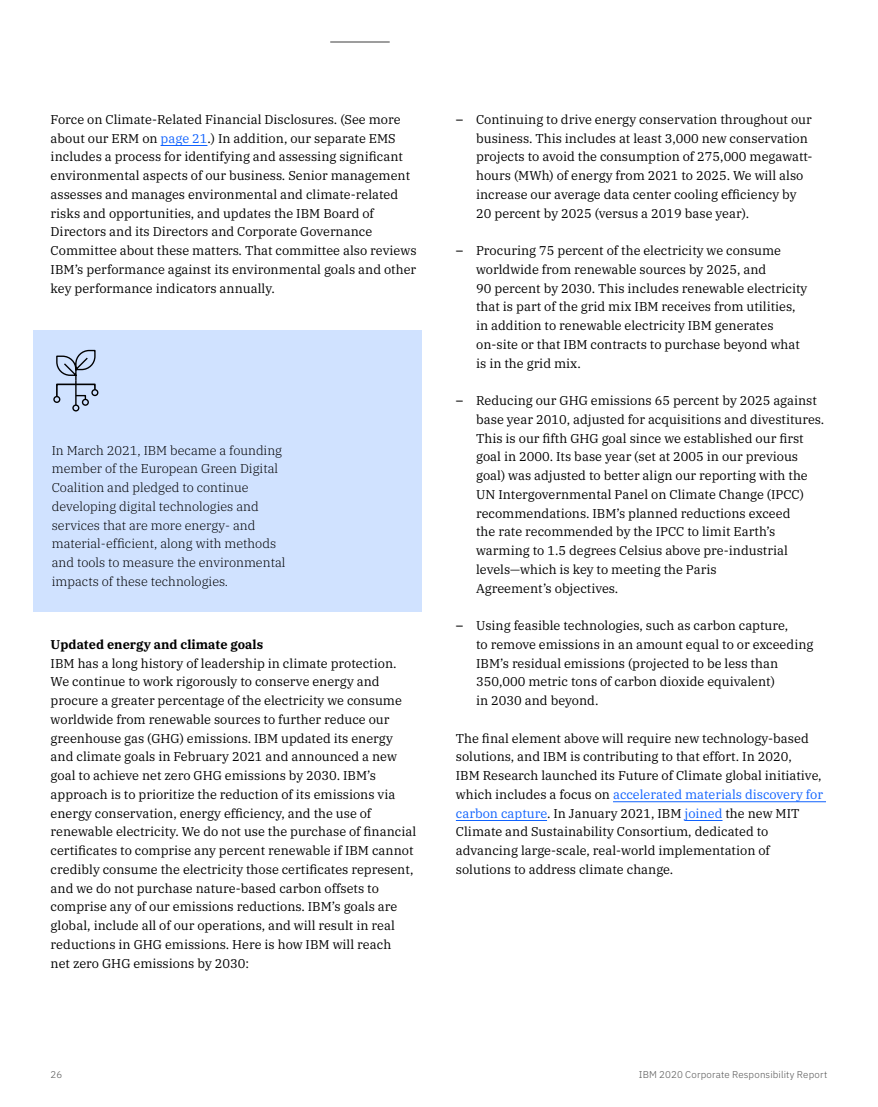
<style>
.page{position:relative;width:878px;height:1107px;background:#fff}
.page>*{position:absolute;margin:0;border:0;box-sizing:border-box;transform-origin:0 0}
.t1{font:12.75px/18.8px "IBM Plex Serif";color:#000}
.t2{font:300 12.75px/18.8px "IBM Plex Serif";color:#000}
.t3{font:700 12.75px "IBM Plex Serif";color:#000}
.t4{font:300 9.75px "IBM Plex Sans";letter-spacing:.015em;color:#525252}
.s1{color:#0f62fe}
.s2{font-family:"IBM Plex Sans"}
</style>
<div class="page">
<hr style="left:161px;top:145px;width:46px;height:1px;background:#0f62fe">
<div style="left:34px;top:330px;width:388px;height:281px;background:#d0e2ff"></div>
<div style="left:91px;top:389px;width:7px;height:7px;border:1px solid #000;border-radius:50%"></div>
<hr style="left:75px;top:381px;width:2px;height:24px;background:#000">
<div style="left:53px;top:396px;width:7px;height:7px;border:1px solid #000;border-radius:50%"></div>
<div style="left:72px;top:404px;width:7px;height:8px;border:1px solid #000;border-radius:50%"></div>
<div style="left:82px;top:399px;width:7px;height:7px;border:1px solid #000;border-radius:50%"></div>
<svg style="left:55px;top:349px;width:41px;height:52px"></svg>
<hr style="left:613px;top:801px;width:213px;height:1px;background:#0f62fe">
<hr style="left:456px;top:820px;width:91px;height:1px;background:#0f62fe">
<hr style="left:684px;top:820px;width:38px;height:1px;background:#0f62fe">
<hr style="left:330px;top:41px;width:59px;height:2px;background:#525252">
<p class="t1" style="left:51px;top:109px;width:367px">Force on Climate-Related Financial Disclosures. (See more about our ERM on <span class="s1">page 21</span>.) In addition, our separate EMS includes a process for identifying and assessing significant environmental aspects of our business. Senior management assesses and manages environmental and climate-related risks and opportunities, and updates the IBM Board of Directors and its Directors and Corporate Governance Committee about these matters. That committee also reviews IBM’s performance against its environmental goals and other key performance indicators annually.</p>
<p class="t2" style="left:52px;top:440px;width:235px">In March 2021, IBM became a founding member of the European Green Digital Coalition and pledged to continue developing digital technologies and services that are more energy- and material-efficient, along with methods and tools to measure the environmental impacts of these technologies.</p>
<p class="t3" style="left:51px;top:634px;width:214px">Updated energy and climate goals</p>
<p class="t1" style="left:51px;top:653px;width:367px">IBM has a long history of leadership in climate protection.<br>We continue to work rigorously to conserve energy and procure a greater percentage of the electricity we consume worldwide from renewable sources to further reduce our greenhouse gas (GHG) emissions. IBM updated its energy and climate goals in February 2021 and announced a new goal to achieve net zero GHG emissions by 2030. IBM’s approach is to prioritize the reduction of its emissions via energy conservation, energy efficiency, and the use of renewable electricity. We do not use the purchase of financial certificates to comprise any percent renewable if IBM cannot credibly consume the electricity those certificates represent, and we do not purchase nature-based carbon offsets to comprise any of our emissions reductions. IBM’s goals are global, include all of our operations, and will result in real reductions in GHG emissions. Here is how IBM will reach<br>net zero GHG emissions by 2030:</p>
<p class="t1" style="left:476px;top:109px;width:338px;text-indent:-20px"><span class="s2">–</span> Continuing to drive energy conservation throughout our business. This includes at least 3,000 new conservation projects to avoid the consumption of 275,000 megawatt&shy;hours (MWh) of energy from 2021 to 2025. We will also increase our average data center cooling efficiency by 20 percent by 2025 (versus a 2019 base year).</p>
<p class="t1" style="left:476px;top:240px;width:333px;text-indent:-20px"><span class="s2">–</span> Procuring 75 percent of the electricity we consume worldwide from renewable sources by 2025, and<br>90 percent by 2030. This includes renewable electricity that is part of the grid mix IBM receives from utilities, in addition to renewable electricity IBM generates on-site or that IBM contracts to purchase beyond what is in the grid mix.</p>
<p class="t1" style="left:476px;top:390px;width:350px;text-indent:-20px"><span class="s2">–</span> Reducing our GHG emissions 65 percent by 2025 against base year 2010, adjusted for acquisitions and divestitures.<br>This is our fifth GHG goal since we established our first goal in 2000. Its base year (set at 2005 in our previous goal) was adjusted to better align our reporting with the UN Intergovernmental Panel on Climate Change (IPCC) recommendations. IBM’s planned reductions exceed<br>the rate recommended by the IPCC to limit Earth’s warming to 1.5 degrees Celsius above pre-industrial levels—which is key to meeting the Paris<br>Agreement’s objectives.</p>
<p class="t1" style="left:476px;top:615px;width:339px;text-indent:-20px"><span class="s2">–</span> Using feasible technologies, such as carbon capture,<br>to remove emissions in an amount equal to or exceeding IBM’s residual emissions (projected to be less than 350,000 metric tons of carbon dioxide equivalent)<br>in 2030 and beyond.</p>
<p class="t1" style="left:456px;top:728px;width:368px">The final element above will require new technology-based solutions, and IBM is contributing to that effort. In 2020,<br>IBM Research launched its Future of Climate global initiative, which includes a focus on <span class="s1">accelerated materials discovery for carbon capture</span>. In January 2021, IBM <span class="s1">joined</span> the new MIT Climate and Sustainability Consortium, dedicated to advancing large-scale, real-world implementation of solutions to address climate change.</p>
<p class="t4" style="left:51px;top:1067px;width:13px">26</p>
<p class="t4" style="left:638px;top:1067px;width:190px">IBM 2020 Corporate Responsibility Report</p>
</div>
